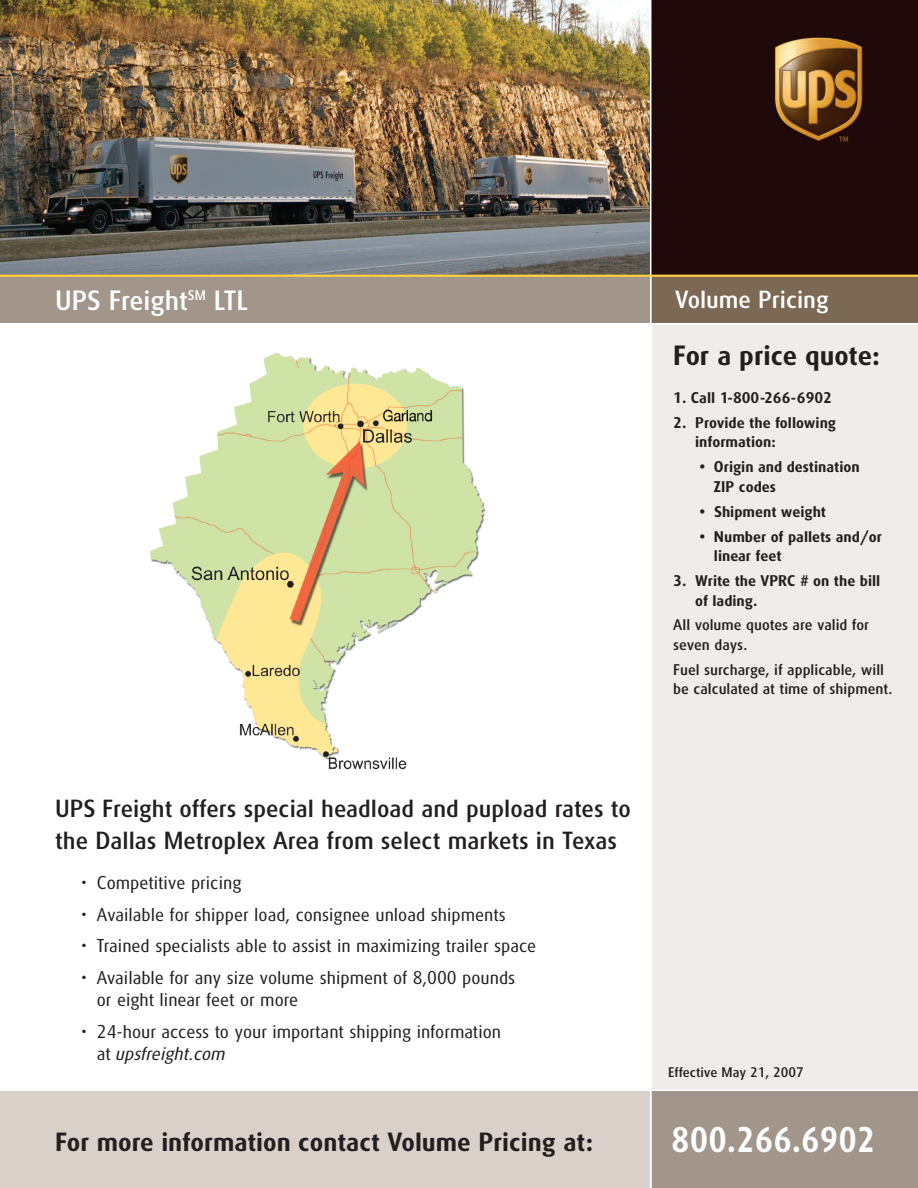
<style>
.page{position:relative;width:918px;height:1188px;background:#fff}
.page>*{position:absolute;margin:0;border:0;box-sizing:border-box;transform-origin:0 0}
.t1{font:700 condensed 34.5px "UPS Sans";color:#fff}
.t2{font:500 27px "UPS Sans";color:#fff}
.t3{font:700 27px "UPS Sans";color:#231f20}
.t4{font:700 25.5px "UPS Sans";color:#231f20}
.t5{font:500 24px/31.5px "UPS Sans";color:#231f20}
.t6{font:500 24px "UPS Sans";color:#fff}
.t7{font:18px/22.5px "UPS Sans";color:#231f20}
.t8{font:700 15px/19.5px "UPS Sans";color:#231f20}
.t9{font:500 15px/19.5px "UPS Sans";color:#231f20}
.t10{font:500 13.5px "UPS Sans";color:#231f20}
.s1{font-style:italic}
</style>
<div class="page">
<div style="left:0;top:1090px;width:691px;height:98px;background:#d8d0c9"></div>
<img style="left:0;top:0;width:650px;height:275px">
<div style="left:0;top:276px;width:712px;height:48px;background:#a19689"></div>
<img style="left:651px;top:0;width:267px;height:275px">
<div style="left:652px;top:276px;width:266px;height:912px;background:#f0ece9"></div>
<div style="left:652px;top:1090px;width:266px;height:98px;background:#a19689"></div>
<div style="left:652px;top:276px;width:266px;height:48px;background:#7c6954"></div>
<hr style="left:0;top:323px;width:918px;height:1px;background:#fff">
<hr style="left:0;top:1089px;width:918px;height:2px;background:#fff">
<hr style="left:650px;top:0;width:1px;height:1188px;background:#fff">
<hr style="left:0;top:275px;width:918px;height:2px;background:#ffcf3f">
<img style="left:150px;top:352px;width:336px;height:418px">
<h2 class="t2" style="left:55px;top:285px;width:194px">UPS Freight<sup>SM</sup> LTL</h2>
<h3 class="t6" style="left:675px;top:286px;width:155px">Volume Pricing</h3>
<h2 class="t3" style="left:673px;top:340px;width:208px">For a price quote:</h2>
<p class="t8" style="left:673px;top:388px;width:160px">1. Call 1-800-266-6902</p>
<p class="t8" style="left:695px;top:413px;width:142px;text-indent:-22px">2. Provide the following information:</p>
<p class="t8" style="left:714px;top:457px;width:147px;text-indent:-15px">• Origin and destination<br>ZIP codes</p>
<p class="t8" style="left:699px;top:502px;width:128px">• Shipment weight</p>
<p class="t8" style="left:714px;top:527px;width:170px;text-indent:-15px">• Number of pallets and/or linear feet</p>
<p class="t8" style="left:695px;top:571px;width:187px;text-indent:-22px">3. Write the VPRC # on the bill of lading.</p>
<p class="t9" style="left:673px;top:616px;width:197px">All volume quotes are valid for seven days.</p>
<p class="t9" style="left:673px;top:660px;width:221px">Fuel surcharge, if applicable, will be calculated at time of shipment.</p>
<h3 class="t5" style="left:55px;top:793px;width:577px">UPS Freight offers special headload and pupload rates to the Dallas Metroplex Area from select markets in Texas</h3>
<p class="t7" style="left:81px;top:872px;width:162px">• Competitive pricing</p>
<p class="t7" style="left:81px;top:903px;width:426px">• Available for shipper load, consignee unload shipments</p>
<p class="t7" style="left:81px;top:935px;width:457px">• Trained specialists able to assist in maximizing trailer space</p>
<p class="t7" style="left:97px;top:966px;width:420px;text-indent:-16px">• Available for any size volume shipment of 8,000 pounds or eight linear feet or more</p>
<p class="t7" style="left:97px;top:1020px;width:406px;text-indent:-16px">• 24-hour access to your important shipping information at <span class="s1">upsfreight.com</span></p>
<p class="t10" style="left:668px;top:1065px;width:137px">Effective May 21, 2007</p>
<h3 class="t4" style="left:55px;top:1127px;width:539px">For more information contact Volume Pricing at:</h3>
<h1 class="t1" style="left:671px;top:1120px;width:206px">800.266.6902</h1>
</div>
